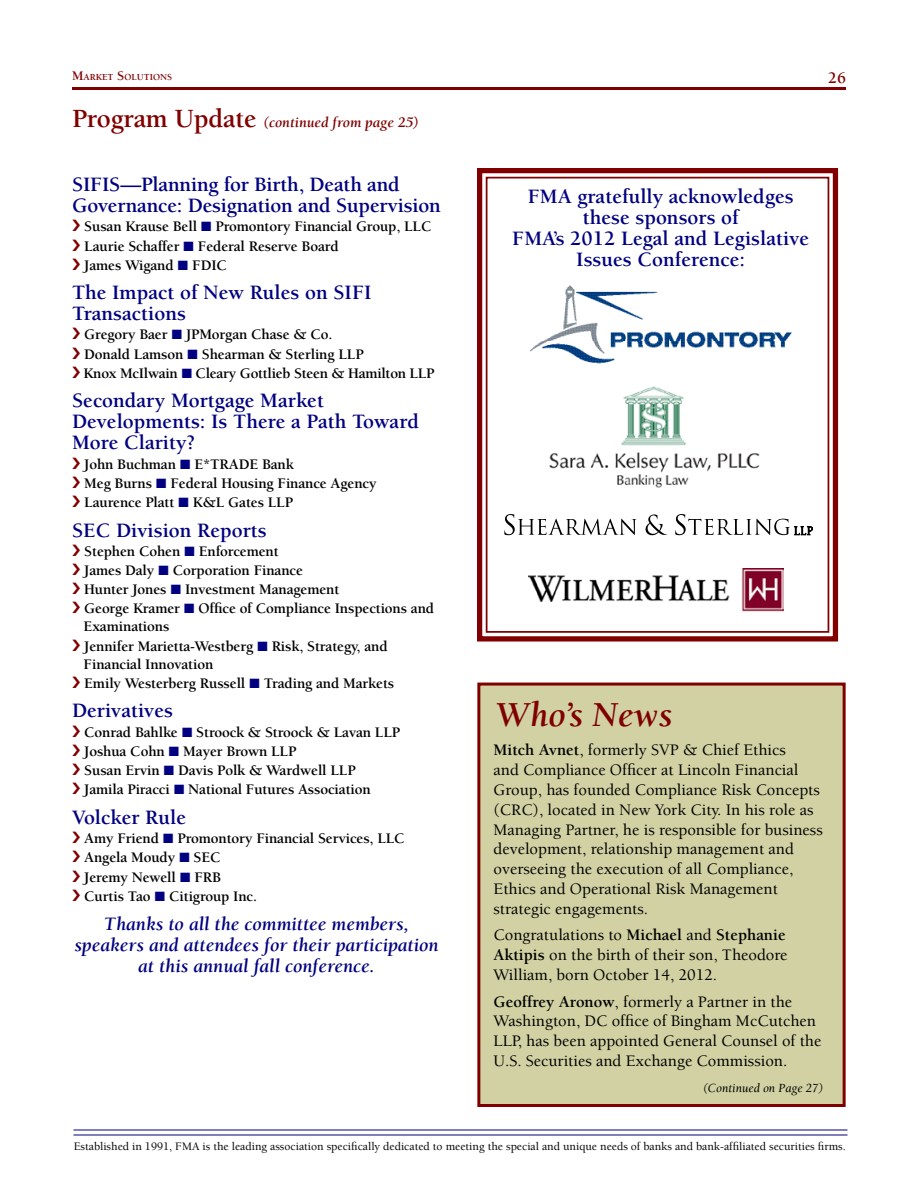
<style>
.page{position:relative;width:918px;height:1188px;background:#fff}
.page>*{position:absolute;margin:0;border:0;box-sizing:border-box;transform-origin:0 0}
.t1{font:italic 700 36px "Berkeley";color:#800000}
.t2{font:700 21px/21px "Berkeley";color:#000080}
.t3{font:italic 700 19.5px/21px "Berkeley";color:#000080;text-align:center}
.t4{font:500 16.5px/19.8px "Berkeley";color:#000}
.t5{font:700 16.5px "Berkeley";color:#800000}
.t6{font:700 15px/19.2px "Berkeley";letter-spacing:-.01em;color:#000}
.t7{font:italic 700 15px "Berkeley";color:#800000}
.t8{font:italic 12.75px "Berkeley";color:#000}
.t9{font:500 11.7px "Berkeley";color:#000}
.t10{font:700 9.45px "Berkeley";color:#800000}
.s1{font-size:13.5px}
.s2{font-style:normal;font-size:27px}
.s3{color:#000080}
.s4{font-weight:700}
</style>
<div class="page">
<hr style="left:72px;top:87px;width:774px;height:3px;background:#800000">
<hr style="left:74px;top:1129px;width:774px;height:2px;background:#000080">
<hr style="left:74px;top:1134px;width:774px;height:2px;background:#000080">
<svg style="left:477px;top:168px;width:362px;height:474px"></svg>
<div style="left:486px;top:177px;width:343px;height:456px;border:2px solid #800000"></div>
<img style="left:528px;top:568px;width:256px;height:44px">
<img style="left:511px;top:273px;width:302px;height:92px">
<svg style="left:504px;top:514px;width:132px;height:21px"></svg>
<svg style="left:646px;top:515px;width:21px;height:20px"></svg>
<svg style="left:675px;top:514px;width:138px;height:21px"></svg>
<img style="left:537px;top:384px;width:233px;height:109px">
<div style="left:477px;top:683px;width:369px;height:424px;background:#d1d1a3;border:3px solid #800000"></div>
<p class="t10" style="left:72px;top:72px;width:101px"><span class="s1">M</span>ARKET <span class="s1">S</span>OLUTIONS</p>
<p class="t5" style="left:828px;top:69px;width:19px">26</p>
<p class="t7" style="left:72px;top:115px;width:348px"><span class="s2">Program Update</span> (continued from page 25)</p>
<h2 class="t2" style="left:72px;top:174px;width:370px">SIFIS—Planning for Birth, Death and<br>Governance: Designation and Supervision</h2>
<p class="t6" style="left:84px;top:217px;width:349px">Susan Krause Bell <span class="s3">■</span> Promontory Financial Group, LLC<br>Laurie Schaffer <span class="s3">■</span> Federal Reserve Board<br>James Wigand <span class="s3">■</span> FDIC</p>
<h2 class="t2" style="left:72px;top:282px;width:301px">The Impact of New Rules on SIFI<br>Transactions</h2>
<p class="t6" style="left:84px;top:325px;width:352px">Gregory Baer <span class="s3">■</span> JPMorgan Chase &amp; Co.<br>Donald Lamson <span class="s3">■</span> Shearman &amp; Sterling LLP<br>Knox McIlwain <span class="s3">■</span> Cleary Gottlieb Steen &amp; Hamilton LLP</p>
<h2 class="t2" style="left:72px;top:391px;width:349px">Secondary Mortgage Market<br>Developments: Is There a Path Toward<br>More Clarity?</h2>
<p class="t6" style="left:84px;top:455px;width:294px">John Buchman <span class="s3">■</span> E*TRADE Bank<br>Meg Burns <span class="s3">■</span> Federal Housing Finance Agency<br>Laurence Platt <span class="s3">■</span> K&amp;L Gates LLP</p>
<h2 class="t2" style="left:72px;top:520px;width:196px">SEC Division Reports</h2>
<p class="t6" style="left:84px;top:542px;width:352px">Stephen Cohen <span class="s3">■</span> Enforcement<br>James Daly <span class="s3">■</span> Corporation Finance<br>Hunter Jones <span class="s3">■</span> Investment Management<br>George Kramer <span class="s3">■</span> Office of Compliance Inspections and Examinations<br>Jennifer Marietta-Westberg <span class="s3">■</span> Risk, Strategy, and Financial Innovation<br>Emily Westerberg Russell <span class="s3">■</span> Trading and Markets</p>
<h2 class="t2" style="left:72px;top:701px;width:103px">Derivatives</h2>
<p class="t6" style="left:84px;top:723px;width:317px">Conrad Bahlke <span class="s3">■</span> Stroock &amp; Stroock &amp; Lavan LLP Joshua Cohn <span class="s3">■</span> Mayer Brown LLP<br>Susan Ervin <span class="s3">■</span> Davis Polk &amp; Wardwell LLP<br>Jamila Piracci <span class="s3">■</span> National Futures Association</p>
<h2 class="t2" style="left:72px;top:807px;width:116px">Volcker Rule</h2>
<p class="t6" style="left:84px;top:829px;width:322px">Amy Friend <span class="s3">■</span> Promontory Financial Services, LLC<br>Angela Moudy <span class="s3">■</span> SEC<br>Jeremy Newell <span class="s3">■</span> FRB<br>Curtis Tao <span class="s3">■</span> Citigroup Inc.</p>
<h3 class="t3" style="left:74px;top:914px;width:366px">Thanks to all the committee members, speakers and attendees for their participation at this annual fall conference.</h3>
<h2 class="t2" style="left:512px;top:186px;width:298px;text-align:center">FMA gratefully acknowledges these sponsors of<br>FMA’s 2012 Legal and Legislative<br>Issues Conference:</h2>
<h1 class="t1" style="left:496px;top:696px;width:178px">Who’s News</h1>
<p class="t4" style="left:494px;top:741px;width:331px"><span class="s4">Mitch Avnet</span>, formerly SVP &amp; Chief Ethics<br>and Compliance Officer at Lincoln Financial Group, has founded Compliance Risk Concepts (CRC), located in New York City. In his role as Managing Partner, he is responsible for business development, relationship management and overseeing the execution of all Compliance, Ethics and Operational Risk Management strategic engagements.</p>
<p class="t4" style="left:494px;top:926px;width:296px;text-align:justify">Congratulations to <span class="s4">Michael</span> and <span class="s4">Stephanie Aktipis</span> on the birth of their son, Theodore William, born October 14, 2012.</p>
<p class="t4" style="left:494px;top:992px;width:329px"><span class="s4">Geoffrey Aronow</span>, formerly a Partner in the Washington, DC office of Bingham McCutchen LLP, has been appointed General Counsel of the U.S. Securities and Exchange Commission.</p>
<p class="t8" style="left:703px;top:1081px;width:122px">(Continued on Page 27)</p>
<p class="t9" style="left:74px;top:1140px;width:774px">Established in 1991, FMA is the leading association specifically dedicated to meeting the special and unique needs of banks and bank-affiliated securities firms.</p>
</div>
